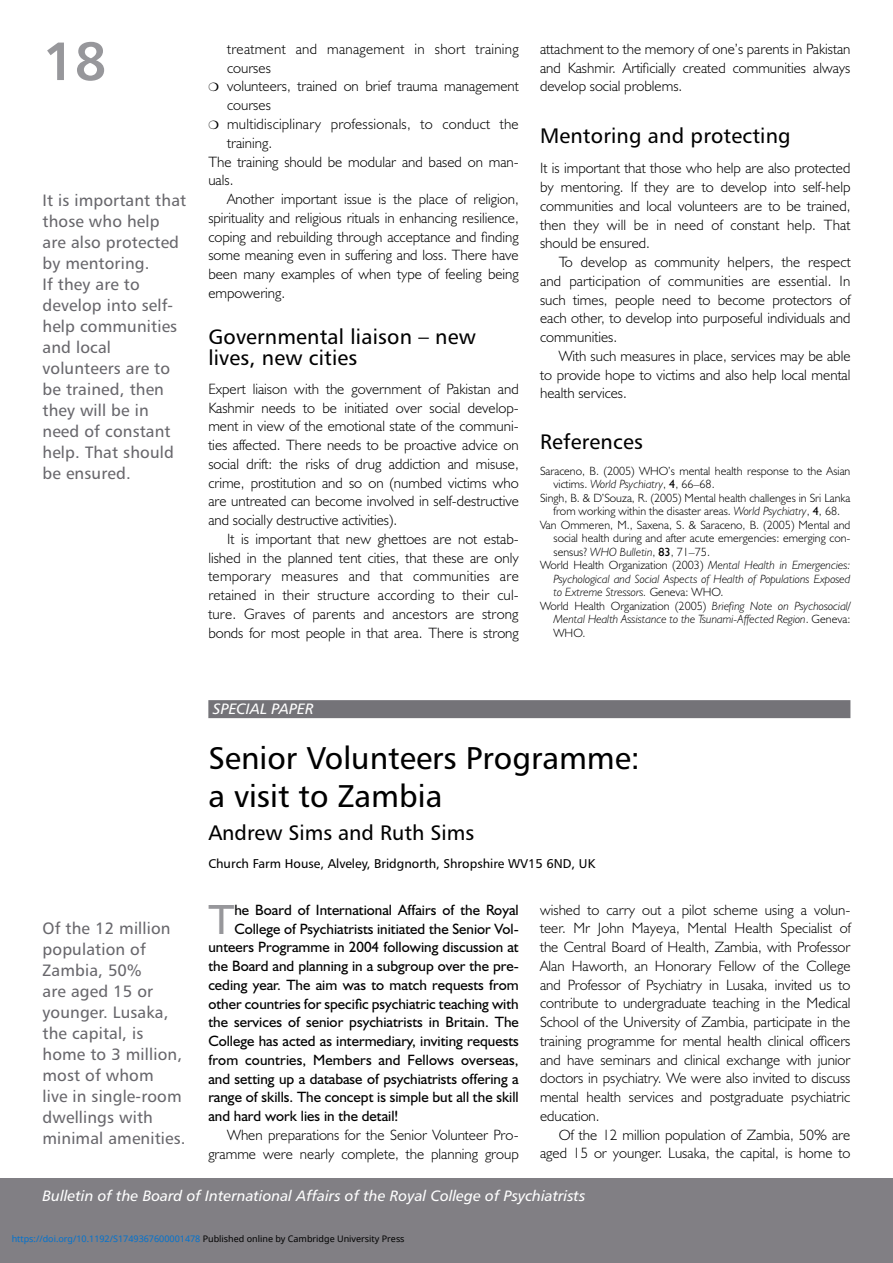
<style>
.page{position:relative;width:893px;height:1263px;background:#fff}
.page>*{position:absolute;margin:0;border:0;box-sizing:border-box;transform-origin:0 0}
.t1{font:54px "Humanist 777 BT Bold B";color:#97979b}
.t2{font:42.45px "Humanist 521 BT";color:#97979b}
.t3{font:31.5px/37.5px "Humanist 777 BT Roman B";color:#000}
.t4{font:21px/21px "Humanist 777 BT Roman B";letter-spacing:.01em;color:#000}
.t5{font:16.5px/21px "Humanist 777 BT Roman B";letter-spacing:.01em;color:#68676c}
.t6{font:300 15px/18.8px "Humanist 521 BT";color:#000;text-align:justify}
.t7{font:15px "Humanist 521 BT";color:#000}
.t8{font:15px "Humanist 777 BT Italic B";color:#fff}
.t9{font:300 15px "Humanist 521 BT";letter-spacing:.02em;color:#000}
.t10{font:12.75px "Humanist 777 BT Roman B";color:#000}
.t11{font:300 12px "Humanist 521 BT";color:#000}
.t12{font:italic 300 12px "Humanist 521 BT";color:#000}
.t13{font:9px "Noto Sans";color:#0172cf}
.s1{font-style:italic}
.s2{font-weight:400}
.s3{font-style:normal}
.s4{color:#000}
</style>
<div class="page">
<div style="left:0;top:1178px;width:893px;height:85px;background:#817f84"></div>
<div style="left:208px;top:700px;width:642px;height:18px;background:#747378"></div>
<h1 class="t1" style="left:43px;top:27px;width:30px">18</h1>
<p class="t5" style="left:43px;top:189px;width:145px">It is important that those who help are also protected by mentoring.<br>If they are to develop into self&shy;help communities and local volunteers are to be trained, then they will be in need of constant help. That should be ensured.</p>
<p class="t9" style="left:227px;top:40px;width:293px">treatment and management in short training</p>
<p class="t6" style="left:227px;top:58px;width:45px">courses</p>
<p class="t6" style="left:227px;top:77px;width:293px">volunteers, trained on brief trauma management</p>
<p class="t6" style="left:227px;top:95px;width:45px">courses</p>
<p class="t9" style="left:227px;top:115px;width:293px">multidisciplinary professionals, to conduct the</p>
<p class="t6" style="left:227px;top:133px;width:47px">training.</p>
<p class="t6" style="left:208px;top:152px;width:312px">The training should be modular and based on man-</p>
<p class="t6" style="left:208px;top:170px;width:27px">uals.</p>
<p class="t6" style="left:227px;top:189px;width:293px">Another important issue is the place of religion,</p>
<p class="t6" style="left:208px;top:208px;width:312px">spirituality and religious rituals in enhancing resilience,</p>
<p class="t6" style="left:208px;top:227px;width:312px">coping and rebuilding through acceptance and finding</p>
<p class="t6" style="left:208px;top:245px;width:312px">some meaning even in suffering and loss. There have</p>
<p class="t6" style="left:208px;top:264px;width:312px">been many examples of when type of feeling being</p>
<p class="t6" style="left:208px;top:283px;width:78px">empowering.</p>
<h3 class="t4" style="left:208px;top:326px;width:269px">Governmental liaison – new lives, new cities</h3>
<p class="t6" style="left:208px;top:379px;width:312px">Expert liaison with the government of Pakistan and Kashmir needs to be initiated over social develop&shy;ment in view of the emotional state of the communi&shy;ties affected. There needs to be proactive advice on social drift: the risks of drug addiction and misuse, crime, prostitution and so on (numbed victims who are untreated can become involved in self-destructive and socially destructive activities).</p>
<p class="t6" style="left:208px;top:529px;width:312px;text-indent:19px">It is important that new ghettoes are not estab&shy;lished in the planned tent cities, that these are only temporary measures and that communities are retained in their structure according to their cul&shy;ture. Graves of parents and ancestors are strong bonds for most people in that area. There is strong</p>
<p class="t6" style="left:540px;top:39px;width:312px">attachment to the memory of one’s parents in Pakistan and Kashmir. Artificially created communities always develop social problems.</p>
<h3 class="t4" style="left:540px;top:124px;width:252px">Mentoring and protecting</h3>
<p class="t6" style="left:540px;top:158px;width:312px">It is important that those who help are also protected by mentoring. If they are to develop into self-help communities and local volunteers are to be trained, then they will be in need of constant help. That should be ensured.</p>
<p class="t6" style="left:540px;top:252px;width:312px;text-indent:19px">To develop as community helpers, the respect and participation of communities are essential. In such times, people need to become protectors of each other, to develop into purposeful individuals and communities.</p>
<p class="t6" style="left:540px;top:346px;width:312px;text-indent:19px">With such measures in place, services may be able to provide hope to victims and also help local mental health services.</p>
<h3 class="t4" style="left:540px;top:431px;width:104px">References</h3>
<p class="t11" style="left:540px;top:463px;width:312px">Saraceno, B. (2005) WHO’s mental health response to the Asian</p>
<p class="t11" style="left:554px;top:477px;width:163px">victims. <span class="s1">World Psychiatry</span>, <span class="s2">4</span>, 66–68.</p>
<p class="t11" style="left:540px;top:490px;width:312px">Singh, B. &amp; D’Souza, R. (2005) Mental health challenges in Sri Lanka</p>
<p class="t11" style="left:554px;top:504px;width:288px">from working within the disaster areas. <span class="s1">World Psychiatry</span>, <span class="s2">4</span>, 68.</p>
<p class="t11" style="left:540px;top:517px;width:312px">Van Ommeren, M., Saxena, S. &amp; Saraceno, B. (2005) Mental and</p>
<p class="t11" style="left:554px;top:531px;width:298px">social health during and after acute emergencies: emerging con-</p>
<p class="t11" style="left:554px;top:544px;width:158px">sensus? <span class="s1">WHO Bulletin</span>, <span class="s2">83</span>, 71–75.</p>
<p class="t11" style="left:540px;top:558px;width:312px">World Health Organization (2003) <span class="s1">Mental Health in Emergencies:</span></p>
<p class="t12" style="left:554px;top:571px;width:298px">Psychological and Social Aspects of Health of Populations Exposed</p>
<p class="t12" style="left:554px;top:585px;width:171px">to Extreme Stressors. <span class="s3">Geneva: WHO.</span></p>
<p class="t11" style="left:540px;top:598px;width:312px">World Health Organization (2005) <span class="s1">Briefing Note on Psycho-social/</span></p>
<p class="t12" style="left:554px;top:612px;width:298px">Mental Health Assistance to the Tsunami-Affected Region<span class="s3">. Geneva:</span></p>
<p class="t11" style="left:554px;top:625px;width:33px">WHO.</p>
<p class="t5" style="left:43px;top:918px;width:145px">Of the 12 million population of<br>Zambia, 50%<br>are aged 15 or younger. Lusaka, the capital, is home to 3 million, most of whom<br>live in single-room dwellings with minimal amenities.</p>
<p class="t8" style="left:213px;top:699px;width:9px">Specia</p>
<p class="t8" style="left:260px;top:699px;width:21px">l paper</p>
<h3 class="t3" style="left:208px;top:739px;width:433px">Senior Volunteers Programme: a visit to Zambia</h3>
<h3 class="t4" style="left:208px;top:822px;width:267px">Andrew Sims and Ruth Sims</h3>
<p class="t10" style="left:208px;top:855px;width:388px">Church Farm House, Alveley, Bridgnorth, Shropshire WV15 6ND, UK</p>
<h2 class="t2" style="left:208px;top:893px;width:28px">T</h2>
<p class="t7" style="left:234px;top:900px;width:286px">he Board of International Affairs of the Royal</p>
<p class="t6" style="left:540px;top:900px;width:312px">wished to carry out a pilot scheme using a volun&shy;teer. Mr John Mayeya, Mental Health Specialist of the Central Board of Health, Zambia, with Professor Alan Haworth, an Honorary Fellow of the College and Professor of Psychiatry in Lusaka, invited us to contribute to undergraduate teaching in the Medical School of the University of Zambia, participate in the training programme for mental health clinical officers and have seminars and clinical exchange with junior doctors in psychiatry. We were also invited to discuss mental health services and postgraduate psychiatric education.</p>
<p class="t6" style="left:540px;top:1125px;width:312px;text-align:right">Of the 12 million population of Zambia, 50% are aged 15 or younger. Lusaka, the capital, is home to</p>
<p class="t7" style="left:234px;top:919px;width:286px">College of Psychiatrists initiated the Senior Vol-</p>
<p class="t7" style="left:208px;top:938px;width:312px">unteers Programme in 2004 following discussion at</p>
<p class="t7" style="left:208px;top:957px;width:312px">the Board and planning in a subgroup over the pre-</p>
<p class="t7" style="left:208px;top:975px;width:312px">ceding year. The aim was to match requests from</p>
<p class="t7" style="left:208px;top:994px;width:312px">other countries for specific psychiatric teaching with</p>
<p class="t7" style="left:208px;top:1013px;width:312px">the services of senior psychiatrists in Britain. The</p>
<p class="t7" style="left:208px;top:1032px;width:312px">College has acted as intermediary, inviting requests</p>
<p class="t7" style="left:208px;top:1050px;width:312px">from countries, Members and Fellows overseas,</p>
<p class="t7" style="left:208px;top:1069px;width:312px">and setting up a database of psychiatrists offering a</p>
<p class="t7" style="left:208px;top:1088px;width:312px">range of skills. The concept is simple but all the skill</p>
<p class="t7" style="left:208px;top:1107px;width:192px">and hard work lies in the detail!</p>
<p class="t6" style="left:208px;top:1125px;width:312px;text-align:right">When preparations for the Senior Volunteer Pro&shy;gramme were nearly complete, the planning group</p>
<p class="t8" style="left:43px;top:1186px;width:545px">Bulletin of the Board of International Affairs of the Royal College of Psychiatrists</p>
<p class="t13" style="left:12px;top:1232px;width:394px">https://doi.org/10.1192/S1749367600001478 <span class="s4">Published online by Cambridge University Press</span></p>
</div>
